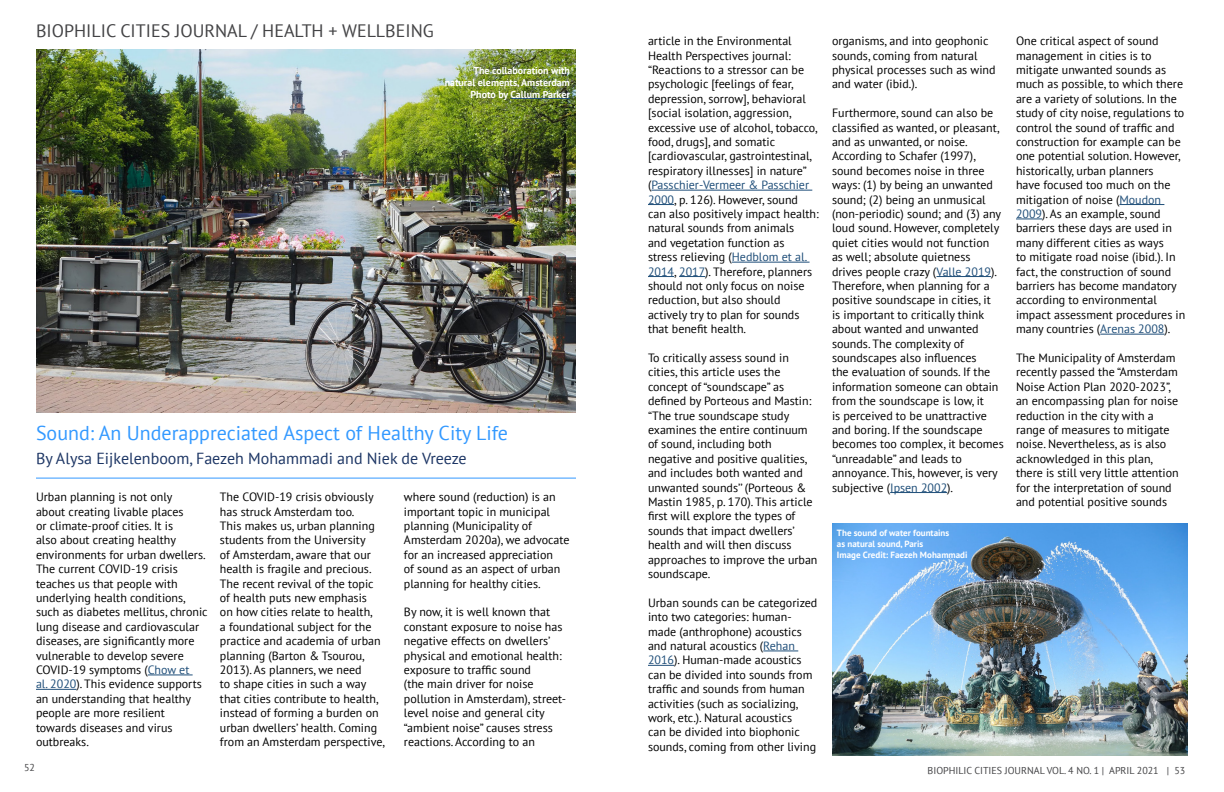
<style>
.page{position:relative;width:1224px;height:792px;background:#fff}
.page>*{position:absolute;margin:0;border:0;box-sizing:border-box;transform-origin:0 0}
.t1{font:20px "PT Sans";color:#39f}
.t2{font:18px "PT Sans";color:#434345}
.t3{font:16px "PT Sans";color:#1c3564}
.t4{font:12px/14.4px "PT Sans";color:#000}
.t5{font:700 10px/12px "PT Sans";color:#fff;text-align:right}
.t6{font:10px "PT Sans";color:#434345}
.t7{font:700 9px/10.8px "PT Sans";color:#fff}
.s1{color:#1f4e79}
</style>
<div class="page">
<hr style="left:651px;top:190px;width:161px;height:1px;background:#1f4e79">
<svg style="left:648px;top:204px;width:26px;height:1px"></svg>
<hr style="left:732px;top:262px;width:78px;height:1px;background:#1f4e79">
<svg style="left:648px;top:276px;width:57px;height:1px"></svg>
<hr style="left:763px;top:651px;width:35px;height:1px;background:#1f4e79">
<svg style="left:648px;top:665px;width:26px;height:1px"></svg>
<hr style="left:936px;top:276px;width:55px;height:1px;background:#1f4e79">
<hr style="left:890px;top:492px;width:57px;height:1px;background:#1f4e79">
<hr style="left:1119px;top:204px;width:45px;height:1px;background:#1f4e79">
<svg style="left:1016px;top:219px;width:26px;height:1px"></svg>
<hr style="left:1100px;top:334px;width:64px;height:1px;background:#1f4e79">
<img style="left:832px;top:523px;width:356px;height:233px">
<hr style="left:148px;top:675px;width:45px;height:1px;background:#1f4e79">
<hr style="left:36px;top:689px;width:40px;height:1px;background:#1f4e79">
<hr style="left:36px;top:478px;width:540px;height:1px;background:#39f">
<img style="left:36px;top:49px;width:540px;height:364px">
<hr style="left:510px;top:98px;width:60px;height:1px;background:#1f4e79">
<h2 class="t2" style="left:36px;top:19px;width:399px">BIOPHILIC CITIES JOURNAL / HEALTH + WELLBEING</h2>
<p class="t5" style="left:445px;top:64px;width:127px">The collaboration with natural elements, Amsterdam<br>Photo by Callum Parker</p>
<h1 class="t1" style="left:36px;top:420px;width:474px">Sound: An Underappreciated Aspect of Healthy City Life</h1>
<h3 class="t3" style="left:36px;top:448px;width:432px">By Alysa Eijkelenboom, Faezeh Mohammadi and Niek de Vreeze</h3>
<p class="t4" style="left:36px;top:490px;width:173px">Urban planning is not only<br>about creating livable places<br>or climate-proof cities. It is<br>also about creating healthy environments for urban dwellers.<br>The current COVID-19 crisis teaches us that people with underlying health conditions, such as diabetes mellitus, chronic lung disease and cardiovascular diseases, are significantly more vulnerable to develop severe<br>COVID-19 symptoms (<span class="s1">Chow et<br>al. 2020</span>). This evidence supports an understanding that healthy people are more resilient towards diseases and virus outbreaks.</p>
<p class="t4" style="left:220px;top:490px;width:167px">The COVID-19 crisis obviously has struck Amsterdam too.<br>This makes us, urban planning students from the University<br>of Amsterdam, aware that our health is fragile and precious.<br>The recent revival of the topic of health puts new emphasis<br>on how cities relate to health,<br>a foundational subject for the practice and academia of urban planning (Barton &amp; Tsourou,<br>2013). As planners, we need<br>to shape cities in such a way that cities contribute to health, instead of forming a burden on urban dwellers’ health. Coming from an Amsterdam perspective,</p>
<p class="t4" style="left:404px;top:490px;width:167px">where sound (reduction) is an important topic in municipal planning (Municipality of<br>Amsterdam 2020a), we advocate for an increased appreciation<br>of sound as an aspect of urban planning for healthy cities.</p>
<p class="t4" style="left:404px;top:605px;width:164px">By now, it is well known that constant exposure to noise has negative effects on dwellers’ physical and emotional health: exposure to traffic sound<br>(the main driver for noise pollution in Amsterdam), street&shy;level noise and general city “ambient noise” causes stress reactions. According to an</p>
<p class="t6" style="left:24px;top:761px;width:12px">52</p>
<p class="t4" style="left:648px;top:34px;width:172px">article in the Environmental<br>Health Perspectives journal: “Reactions to a stressor can be psychologic [feelings of fear, depression, sorrow], behavioral [social isolation, aggression, excessive use of alcohol, tobacco, food, drugs], and somatic [cardiovascular, gastrointestinal, respiratory illnesses] in nature” (<span class="s1">Passchier-Vermeer &amp; Passchier<br>2000</span>, p. 126). However, sound can also positively impact health: natural sounds from animals<br>and vegetation function as<br>stress relieving (<span class="s1">Hedblom et al.<br>2014</span>, <span class="s1">2017</span>). Therefore, planners should not only focus on noise reduction, but also should actively try to plan for sounds that benefit health.</p>
<p class="t4" style="left:648px;top:350px;width:171px">To critically assess sound in cities, this article uses the concept of “soundscape” as defined by Porteous and Mastin: “The true soundscape study examines the entire continuum of sound, including both negative and positive qualities, and includes both wanted and unwanted sounds’’ (Porteous &amp;<br>Mastin 1985, p. 170). This article first will explore the types of sounds that impact dwellers’ health and will then discuss approaches to improve the urban soundscape.</p>
<p class="t4" style="left:648px;top:595px;width:171px">Urban sounds can be categorized into two categories: human&shy;made (anthrophone) acoustics and natural acoustics (<span class="s1">Rehan<br>2016</span>). Human-made acoustics can be divided into sounds from traffic and sounds from human activities (such as socializing, work, etc.). Natural acoustics<br>can be divided into biophonic sounds, coming from other living</p>
<p class="t4" style="left:832px;top:34px;width:165px">organisms, and into geophonic sounds, coming from natural physical processes such as wind and water (ibid.).</p>
<p class="t4" style="left:832px;top:106px;width:173px">Furthermore, sound can also be classified as wanted, or pleasant, and as unwanted, or noise.<br>According to Schafer (1997), sound becomes noise in three ways: (1) by being an unwanted sound; (2) being an unmusical (non-periodic) sound; and (3) any loud sound. However, completely quiet cities would not function<br>as well; absolute quietness drives people crazy (<span class="s1">Valle 2019</span>).<br>Therefore, when planning for a positive soundscape in cities, it<br>is important to critically think about wanted and unwanted sounds. The complexity of soundscapes also influences<br>the evaluation of sounds. If the information someone can obtain from the soundscape is low, it<br>is perceived to be unattractive and boring. If the soundscape becomes too complex, it becomes “unreadable” and leads to annoyance. This, however, is very subjective (<span class="s1">Ipsen 2002</span>).</p>
<p class="t7" style="left:837px;top:528px;width:132px">The sound of water fountains<br>as natural sound, Paris<br>Image Credit: Faezeh Mohammadi</p>
<p class="t4" style="left:1016px;top:34px;width:171px">One critical aspect of sound management in cities is to mitigate unwanted sounds as much as possible, to which there are a variety of solutions. In the study of city noise, regulations to control the sound of traffic and construction for example can be one potential solution. However, historically, urban planners<br>have focused too much on the mitigation of noise (<span class="s1">Moudon<br>2009</span>). As an example, sound barriers these days are used in many different cities as ways<br>to mitigate road noise (ibid.). In fact, the construction of sound barriers has become mandatory according to environmental impact assessment procedures in many countries (<span class="s1">Arenas 2008</span>).</p>
<p class="t4" style="left:1016px;top:350px;width:164px">The Municipality of Amsterdam recently passed the “Amsterdam<br>Noise Action Plan 2020-2023”, an encompassing plan for noise reduction in the city with a range of measures to mitigate noise. Nevertheless, as is also acknowledged in this plan, there is still very little attention for the interpretation of sound and potential positive sounds</p>
<p class="t6" style="left:928px;top:765px;width:259px">BIOPHILIC CITIES JOURNAL VOL. 4 NO. 1 | APRIL 2021 | 53</p>
</div>
